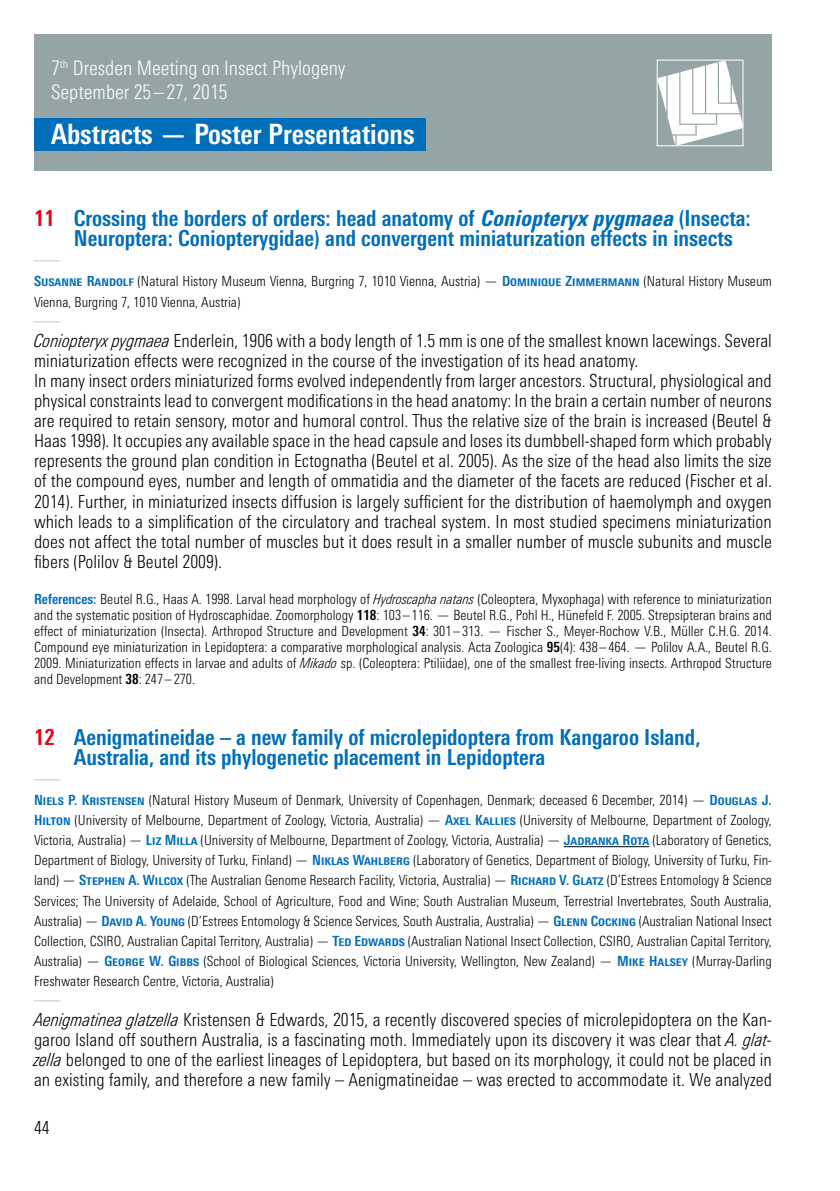
<style>
.page{position:relative;width:840px;height:1191px;background:#fff}
.page>*{position:absolute;margin:0;border:0;box-sizing:border-box;transform-origin:0 0}
.t1{font:700 condensed 28px "Univers Next Pro";color:#fff}
.t2{font:700 condensed 22px/20px "Univers Next Pro";color:#006eb8}
.t3{font:300 condensed 20px/24px "Univers Next Pro";color:#fff}
.t4{font:300 condensed 18px/20px "Univers Next Pro";color:#000}
.t5{font:300 condensed 18px "Univers Next Pro";color:#bcbcbc;scale:2 1}
.t6{font:300 condensed 14px/20px "Univers Next Pro";color:#000;text-align:justify}
.s1{color:#e30613}
.s2{font-family:"Univers LT Std";font-style:italic}
.s3{font-weight:700;color:#006eb8}
.s4{color:#bcbcbc}
.s5{font-style:italic}
.s6{font-weight:700}
</style>
<div class="page">
<div style="left:34px;top:34px;width:737px;height:136px;background:#95a5a5"></div>
<div style="left:34px;top:118px;width:391px;height:32px;background:#006eb8"></div>
<img style="left:658px;top:62px;width:83px;height:82px">
<div style="left:656px;top:60px;width:87px;height:86px;border:1px solid #fff"></div>
<hr style="left:563px;top:846px;width:86px;height:1px;background:#000">
<h3 class="t3" style="left:51px;top:56px;width:296px">7<sup>th</sup> Dresden Meeting on Insect Phylogeny<br>September 25 –27, 2015</h3>
<h1 class="t1" style="left:51px;top:117px;width:365px">Abstracts — Poster Presentations</h1>
<h2 class="t2" style="left:74px;top:208px;width:678px;text-indent:-40px"><span class="s1">11</span> Crossing the borders of orders: head anatomy of <span class="s2">Coniopteryx pygmaea</span> (Insecta:<br>Neuroptera: Coniopterygidae) and convergent miniaturization effects in insects</h2>
<p class="t5" style="left:29px;top:250px;width:20px">—</p>
<p class="t6" style="left:34px;top:271px;width:739px"><span class="s3">Susanne Randolf</span> (Natural History Museum Vienna, Burgring 7, 1010 Vienna, Austria) — <span class="s3">Dominique Zimmermann</span> (Natural History Museum<br>Vienna, Burgring 7, 1010 Vienna, Austria)</p>
<p class="t4" style="left:29px;top:310px;width:743px"><span class="s4">—<br></span><span class="s5">Coniopteryx pygmaea</span> Enderlein, 1906 with a body length of 1.5 mm is one of the smallest known lacewings. Several miniaturization effects were recognized in the course of the investigation of its head anatomy.<br>In many insect orders miniaturized forms evolved independently from larger ancestors. Structural, physiological and physical constraints lead to convergent modifications in the head anatomy: In the brain a certain number of neurons are required to retain sensory, motor and humoral control. Thus the relative size of the brain is increased (Beutel &amp; Haas 1998). It occupies any available space in the head capsule and loses its dumbbell-shaped form which probably represents the ground plan condition in Ectognatha (Beutel et al. 2005). As the size of the head also limits the size of the compound eyes, number and length of ommatidia and the diameter of the facets are reduced (Fischer et al.<br>2014). Further, in miniaturized insects diffusion is largely sufficient for the distribution of haemolymph and oxygen which leads to a simplification of the circulatory and tracheal system. In most studied specimens miniaturization does not affect the total number of muscles but it does result in a smaller number of muscle subunits and muscle fibers (Polilov &amp; Beutel 2009).</p>
<p class="t6" style="left:34px;top:591px;width:739px;line-height:16px"><span class="s3">References:</span> Beutel R.G., Haas A. 1998. Larval head morphology of <span class="s5">Hydroscapha natans</span> (Coleoptera, Myxophaga) with reference to miniaturization and the systematic position of Hydroscaphidae. Zoomorphology <span class="s6">118</span>: 103–116. — Beutel R.G., Pohl H., Hünefeld F. 2005. Strepsipteran brains and effect of miniaturization (Insecta). Arthropod Structure and Development <span class="s6">34</span>: 301 –313. — Fischer S., Meyer-Rochow V.B., Müller C.H.G. 2014.<br>Compound eye miniaturization in Lepidoptera: a comparative morphological analysis. Acta Zoologica <span class="s6">95</span>(4): 438 – 464. — Polilov A.A., Beutel R.G.<br>2009. Miniaturization effects in larvae and adults of <span class="s5">Mikado</span> sp. (Coleoptera: Ptiliidae), one of the smallest free-living insects. Arthropod Structure and Development <span class="s6">38</span>: 247 – 270.</p>
<h2 class="t2" style="left:74px;top:727px;width:628px;text-indent:-40px"><span class="s1">12</span> Aenigmatineidae – a new family of microlepidoptera from Kangaroo Island,<br>Australia, and its phylogenetic placement in Lepidoptera</h2>
<p class="t5" style="left:29px;top:768px;width:20px">—</p>
<p class="t6" style="left:34px;top:790px;width:739px"><span class="s3">Niels P. Kristensen</span> (Natural History Museum of Denmark, University of Copenhagen, Denmark; deceased 6 December, 2014) — <span class="s3">Douglas J.<br>Hilton</span> (University of Melbourne, Department of Zoology, Victoria, Australia) — <span class="s3">Axel Kallies</span> (University of Melbourne, Department of Zoology, Victoria, Australia) — <span class="s3">Liz Milla</span> (University of Melbourne, Department of Zoology, Victoria, Australia) — <span class="s3">Jadranka Rota</span> (Laboratory of Genetics, Department of Biology, University of Turku, Finland) — <span class="s3">Niklas Wahlberg</span> (Laboratory of Genetics, Department of Biology, University of Turku, Fin&shy;land) — <span class="s3">Stephen A. Wilcox</span> (The Australian Genome Research Facility, Victoria, Australia) — <span class="s3">Richard V. Glatz</span> (D’Estrees Entomology &amp; Science Services; The University of Adelaide, School of Agriculture, Food and Wine; South Australian Museum, Terrestrial Invertebrates, South Australia, Australia) — <span class="s3">David A. Young</span> (D’Estrees Entomology &amp; Science Services, South Australia, Australia) — <span class="s3">Glenn Cocking</span> (Australian National Insect Collection, CSIRO, Australian Capital Territory, Australia) — <span class="s3">Ted Edwards</span> (Australian National Insect Collection, CSIRO, Australian Capital Territory, Australia) — <span class="s3">George W. Gibbs</span> (School of Biological Sciences, Victoria University, Wellington, New Zealand) — <span class="s3">Mike Halsey</span> (Murray-Darling Freshwater Research Centre, Victoria, Australia)</p>
<p class="t4" style="left:29px;top:989px;width:743px"><span class="s4">—<br></span><span class="s5">Aenigmatinea glatzella</span> Kristensen &amp; Edwards, 2015, a recently discovered species of microlepidoptera on the Kan&shy;garoo Island off southern Australia, is a fascinating moth. Immediately upon its discovery it was clear that <span class="s5">A. glat&shy;zella</span> belonged to one of the earliest lineages of Lepidoptera, but based on its morphology, it could not be placed in an existing family, and therefore a new family – Aenigmatineidae – was erected to accommodate it. We analyzed</p>
<p class="t4" style="left:34px;top:1117px;width:17px">44</p>
</div>
